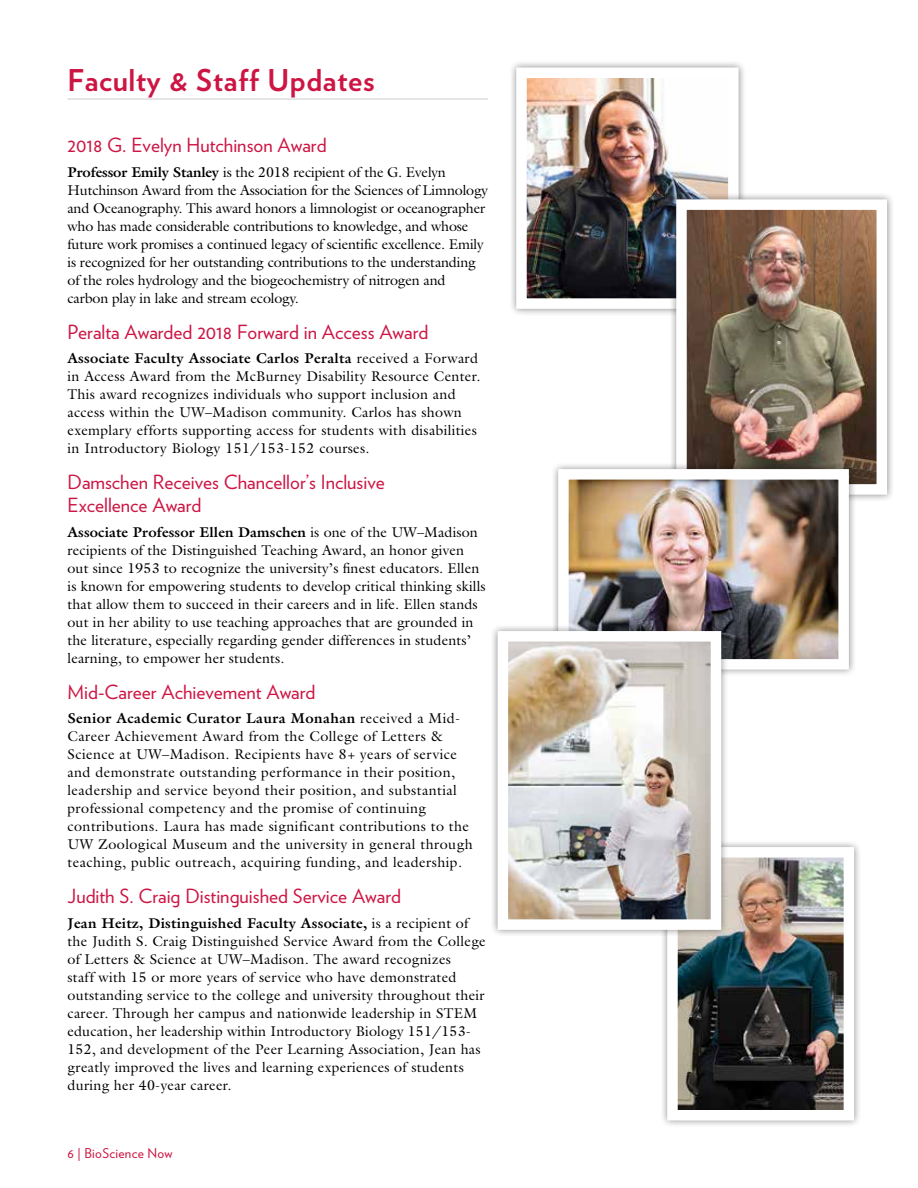
<style>
.page{position:relative;width:918px;height:1188px;background:#fff}
.page>*{position:absolute;margin:0;border:0;box-sizing:border-box;transform-origin:0 0}
.H1_Gray_underline{font:700 30px "Verlag";letter-spacing:.02em;color:#cd1543}
.S2{font:19.5px/22.5px "Verlag";color:#cd1543}
.T1_Drop{font:14.25px/18px "Galliard Std";letter-spacing:.02em;color:#000}
.T1_Drop-2{font:14.25px/18px "Galliard Std";letter-spacing:-.01em;color:#000}
.S2-2{font:14.25px/18px "Galliard Std";letter-spacing:.02em;color:#000}
.text_galliard_9_5_12{font:13.5px "Verlag";letter-spacing:.02em;color:#cd1543}
.s1{font-weight:700}
</style>
<div class="page">
<div style="left:508px;top:60px;width:239px;height:257px;background:#fbfbfb"></div>
<img style="left:512px;top:63px;width:231px;height:250px">
<hr style="left:68px;top:98px;width:420px;height:2px;background:#dcddde">
<div style="left:668px;top:192px;width:227px;height:310px;background:#000;opacity:.45"></div>
<img style="left:671px;top:194px;width:221px;height:306px">
<div style="left:659px;top:839px;width:203px;height:289px;background:#fbfbfb"></div>
<img style="left:663px;top:843px;width:196px;height:282px">
<div style="left:550px;top:461px;width:307px;height:216px;background:#000;opacity:.45"></div>
<img style="left:553px;top:464px;width:301px;height:211px">
<div style="left:490px;top:623px;width:239px;height:314px;background:#000;opacity:.45"></div>
<img style="left:492px;top:626px;width:234px;height:309px">
<p class="H1_Gray_underline" style="left:68px;top:57px;width:309px">Faculty &amp; Staff Updates</p>
<p class="S2" style="left:68px;top:133px;width:261px">2018 G. Evelyn Hutchinson Award</p>
<p class="T1_Drop-2" style="left:68px;top:163px;width:422px"><span class="s1">Professor Emily Stanley</span> is the 2018 recipient of the G. Evelyn Hutchinson Award from the Association for the Sciences of Limnology and Oceanography. This award honors a limnologist or oceanographer who has made considerable contributions to knowledge, and whose future work promises a continued legacy of scientific excellence. Emily is recognized for her outstanding contributions to the understanding of the roles hydrology and the biogeochemistry of nitrogen and carbon play in lake and stream ecology.</p>
<p class="S2" style="left:68px;top:319px;width:362px">Peralta Awarded 2018 Forward in Access Award</p>
<p class="S2-2" style="left:68px;top:349px;width:414px"><span class="s1">Associate Faculty Associate Carlos Peralta</span> received a Forward in Access Award from the McBurney Disability Resource Center.<br>This award recognizes individuals who support inclusion and access within the UW–Madison community. Carlos has shown exemplary efforts supporting access for students with disabilities in Introductory Biology 151/153-152 courses.</p>
<p class="S2" style="left:68px;top:470px;width:319px">Damschen Receives Chancellor’s Inclusive<br>Excellence Award</p>
<p class="T1_Drop" style="left:68px;top:523px;width:420px"><span class="s1">Associate Professor Ellen Damschen</span> is one of the UW–Madison recipients of the Distinguished Teaching Award, an honor given out since 1953 to recognize the university’s finest educators. Ellen is known for empowering students to develop critical thinking skills that allow them to succeed in their careers and in life. Ellen stands out in her ability to use teaching approaches that are grounded in the literature, especially regarding gender differences in students’ learning, to empower her students.</p>
<p class="S2" style="left:68px;top:679px;width:250px">Mid-Career Achievement Award</p>
<p class="T1_Drop" style="left:68px;top:709px;width:407px"><span class="s1">Senior Academic Curator Laura Monahan</span> received a Mid-Career Achievement Award from the College of Letters &amp; Science at UW–Madison. Recipients have 8+ years of service and demonstrate outstanding performance in their position, leadership and service beyond their position, and substantial professional competency and the promise of continuing contributions. Laura has made significant contributions to the UW Zoological Museum and the university in general through teaching, public outreach, acquiring funding, and leadership.</p>
<p class="S2" style="left:68px;top:884px;width:335px">Judith S. Craig Distinguished Service Award</p>
<p class="T1_Drop" style="left:68px;top:914px;width:420px"><span class="s1">Jean Heitz, Distinguished Faculty Associate,</span> is a recipient of the Judith S. Craig Distinguished Service Award from the College of Letters &amp; Science at UW–Madison. The award recognizes<br>staff with 15 or more years of service who have demonstrated outstanding service to the college and university throughout their career. Through her campus and nationwide leadership in STEM education, her leadership within Introductory Biology 151/153- 152, and development of the Peer Learning Association, Jean has greatly improved the lives and learning experiences of students during her 40-year career.</p>
<p class="text_galliard_9_5_12" style="left:68px;top:1143px;width:107px">6 | BioScience Now</p>
</div>
